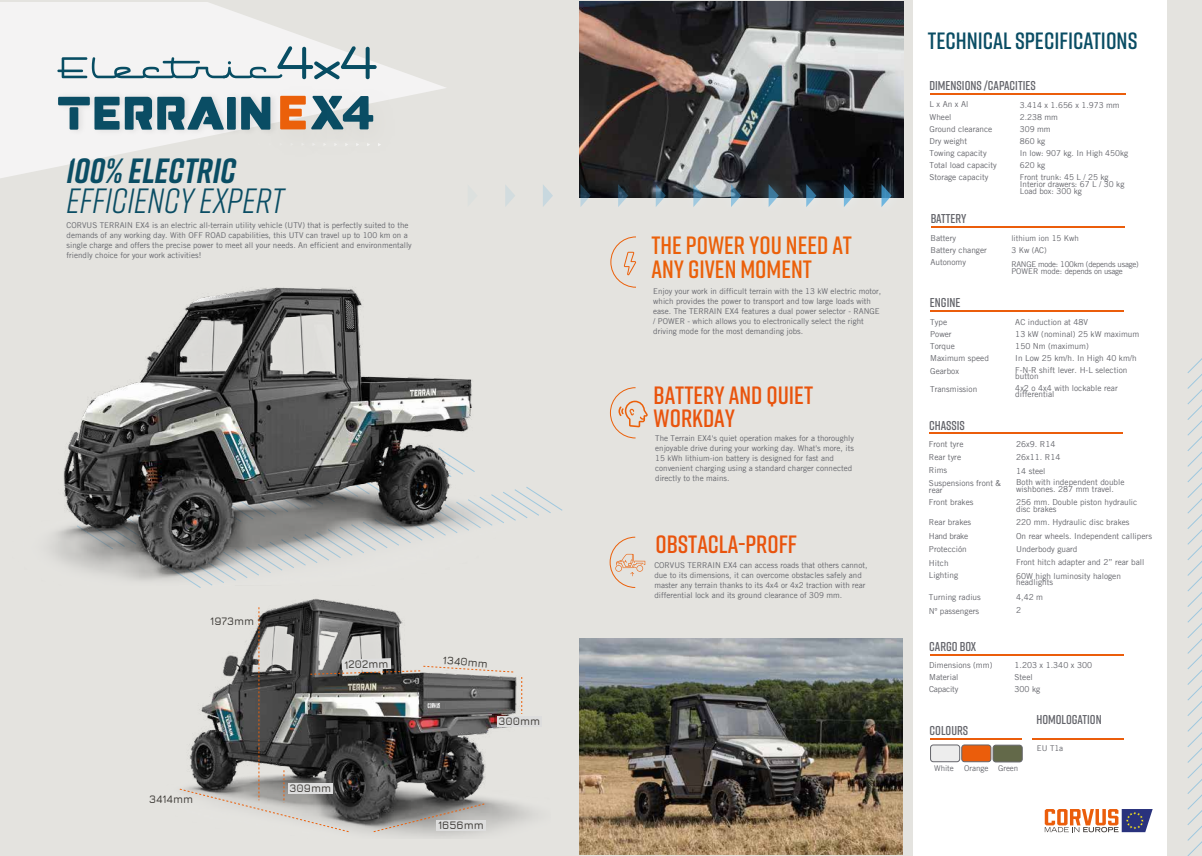
<style>
.page{position:relative;width:1202px;height:856px;background:#fff}
.page>*{position:absolute;margin:0;border:0;box-sizing:border-box;transform-origin:0 0}
.t1{font:italic 35px "Rift";color:#0a4d64}
.t2{font:italic 700 35px "Rift";color:#0a4d64}
.t3{font:600 25px/23.6px "Rift";color:#e9540d}
.t4{font:600 25px/23.6px "Rift";color:#eb600a}
.t5{font:600 23.5px "Rift";color:#0a4d64}
.t6{font:600 12.8px "Rift";color:#64656b}
.t7{font:600 11.1px "Jura";color:#3c3935}
.t8{font:8.2px/12.1px "Trade Gothic LT";color:#64656b}
.t9{font:8.1px/12.1px "Trade Gothic LT";color:#64656b}
.t10{font:8px/10px "Trade Gothic LT";color:#64656b}
.t11{font:7.9px/7.3px "Trade Gothic LT";letter-spacing:-.03em;color:#64656b}
.s1{font-size:8px}
</style>
<div class="page">
<div style="left:0;top:0;width:1202px;height:855px;background:#e4e3df"></div>
<img style="left:282px;top:602px;width:251px;height:235px">
<div style="left:497px;top:715px;width:45px;height:11px;background:#ddd"></div>
<svg style="left:521px;top:676px;width:1px;height:37px"></svg>
<svg style="left:179px;top:607px;width:336px;height:225px"></svg>
<div style="left:913px;top:0;width:254px;height:854px;background:#fff"></div>
<svg style="left:0;top:2px;width:446px;height:176px;fill:#f4f3f3"></svg>
<svg style="left:1187px;top:358px;width:15px;height:497px"></svg>
<img style="left:260px;top:79px;width:63px;height:85px">
<img style="left:323px;top:79px;width:82px;height:85px">
<svg style="left:282px;top:96px;width:91px;height:31px"></svg>
<img style="left:52px;top:88px;width:230px;height:50px">
<svg style="left:58px;top:97px;width:212px;height:33px"></svg>
<img style="left:243px;top:127px;width:153px;height:34px">
<svg style="left:258px;top:142px;width:3px;height:4px"></svg>
<svg style="left:269px;top:142px;width:3px;height:4px"></svg>
<svg style="left:280px;top:137px;width:118px;height:13px"></svg>
<svg style="left:57px;top:46px;width:320px;height:33px;background:#c6d2d6"></svg>
<svg style="left:609px;top:387px;width:39px;height:52px"></svg>
<svg style="left:610px;top:236px;width:27px;height:52px"></svg>
<svg style="left:196px;top:487px;width:366px;height:101px"></svg>
<img style="left:51px;top:287px;width:456px;height:298px">
<img style="left:580px;top:2px;width:323px;height:165px">
<img style="left:579px;top:638px;width:324px;height:216px">
<img style="left:579px;top:167px;width:325px;height:40px">
<svg style="left:505px;top:185px;width:10px;height:21px"></svg>
<svg style="left:543px;top:185px;width:10px;height:22px"></svg>
<svg style="left:580px;top:184px;width:11px;height:23px"></svg>
<svg style="left:618px;top:184px;width:10px;height:23px"></svg>
<svg style="left:656px;top:184px;width:10px;height:23px"></svg>
<svg style="left:693px;top:184px;width:10px;height:23px"></svg>
<svg style="left:731px;top:184px;width:10px;height:23px"></svg>
<svg style="left:769px;top:184px;width:10px;height:23px"></svg>
<svg style="left:806px;top:184px;width:10px;height:23px"></svg>
<svg style="left:844px;top:184px;width:10px;height:23px"></svg>
<svg style="left:881px;top:184px;width:11px;height:23px"></svg>
<svg style="left:609px;top:536px;width:36px;height:52px"></svg>
<svg style="left:1045px;top:809px;width:108px;height:23px"></svg>
<hr style="left:930px;top:654px;width:194px;height:1px;background:#eb5d0b">
<hr style="left:930px;top:738px;width:91px;height:1px;background:#eb5d0b">
<hr style="left:1032px;top:738px;width:92px;height:1px;background:#eb5d0b">
<hr style="left:930px;top:93px;width:196px;height:2px;background:#eb5d0b">
<hr style="left:930px;top:310px;width:194px;height:1px;background:#eb5d0b">
<hr style="left:930px;top:432px;width:193px;height:1px;background:#eb5d0b">
<hr style="left:931px;top:226px;width:194px;height:2px;background:#eb5d0b">
<div style="left:930px;top:744px;width:30px;height:17px;background:#ededed;border-radius:3px"></div>
<div style="left:930px;top:744px;width:30px;height:17px;border:1px solid #64656b;border-radius:3px"></div>
<div style="left:962px;top:744px;width:29px;height:17px;background:#eb5d0b;border-radius:3px"></div>
<div style="left:962px;top:744px;width:29px;height:17px;border:1px solid #64656b;border-radius:3px"></div>
<div style="left:993px;top:744px;width:29px;height:17px;background:#636949;border-radius:3px"></div>
<div style="left:993px;top:744px;width:29px;height:17px;border:1px solid #64656b;border-radius:3px"></div>
<h1 class="t2" style="left:66px;top:145px;width:171px">100% ELECTRIC</h1>
<h1 class="t1" style="left:66px;top:176px;width:219px">EFFICIENCY EXPERT</h1>
<p class="t10" style="left:67px;top:220px;width:347px">CORVUS TERRAIN EX4 is an electric all-terrain utility vehicle (UTV) that is perfectly suited to the demands of any working day. With OFF ROAD capabilities, this UTV can travel up to 100 km on a single charge and offers the precise power to meet all your needs. An efficient and environmentally friendly choice for your work activities!</p>
<h3 class="t7" style="left:210px;top:613px;width:45px">1973mm</h3>
<h3 class="t7" style="left:344px;top:656px;width:46px;rotate:-2deg">1202mm</h3>
<h3 class="t7" style="left:149px;top:790px;width:45px">3414mm</h3>
<h3 class="t7" style="left:290px;top:779px;width:43px">309mm</h3>
<h3 class="t7" style="left:444px;top:651px;width:47px;rotate:5deg">1340mm</h3>
<h3 class="t7" style="left:498px;top:712px;width:43px">300mm</h3>
<h3 class="t7" style="left:438px;top:816px;width:47px">1656mm</h3>
<h2 class="t4" style="left:651px;top:233px;width:202px">THE POWER YOU NEED AT<br>ANY GIVEN MOMENT</h2>
<p class="t10" style="left:653px;top:286px;width:229px">Enjoy your work in difficult terrain with the 13 kW electric motor, which provides the power to transport and tow large loads with ease. The TERRAIN EX4 features a dual power selector - RANGE / POWER - which allows you to electronically select the right driving mode for the most demanding jobs.</p>
<h2 class="t3" style="left:654px;top:382px;width:161px">BATTERY AND QUIET<br>WORKDAY</h2>
<p class="t10" style="left:655px;top:433px;width:200px">The Terrain EX4's quiet operation makes for a thoroughly enjoyable drive during your working day. What's more, its 15 kWh lithium-ion battery is designed for fast and convenient charging using a standard charger connected directly to the mains.</p>
<h2 class="t3" style="left:655px;top:532px;width:143px">OBSTACLA-PROFF</h2>
<p class="t10" style="left:654px;top:559px;width:215px">CORVUS TERRAIN EX4 can access roads that others cannot, due to its dimensions, it can overcome obstacles safely and master any terrain thanks to its 4x4 or 4x2 traction with rear differential lock and its ground clearance of 309 mm.</p>
<h3 class="t5" style="left:928px;top:24px;width:211px">TECHNICAL SPECIFICATIONS</h3>
<h3 class="t6" style="left:929px;top:76px;width:108px">DIMENSIONS /CAPACITIES</h3>
<p class="t8" style="left:929px;top:98px;width:69px">L x An x Al<br>Wheel<br>Ground clearance<br>Dry weight<br>Towing capacity<br>Total load capacity<br>Storage capacity</p>
<p class="t9" style="left:1020px;top:98px;width:110px">3.414 x 1.656 x 1.973 mm<br>2.238 mm<br>309 mm<br>860 kg<br>In low: 907 kg. In High 450kg<br>620 kg<br>Front trunk: 45 L / 25 kg</p>
<p class="t9" style="left:1020px;top:180px;width:106px;line-height:7px">Interior drawers: 67 L / 30 kg<br>Load box: 300 kg</p>
<h3 class="t6" style="left:931px;top:210px;width:37px">BATTERY</h3>
<p class="t8" style="left:930px;top:232px;width:58px">Battery<br>Battery changer<br>Autonomy</p>
<p class="t10" style="left:1011px;top:232px;width:69px;line-height:12.1px">lithium ion 15 Kwh<br>3 Kw (AC)</p>
<p class="t11" style="left:1011px;top:260px;width:129px">RANGE mode: 100km (depends usage)<br><span class="s1">POWER mode:</span> depends on usage</p>
<h3 class="t6" style="left:930px;top:293px;width:32px">ENGINE</h3>
<p class="t8" style="left:930px;top:315px;width:60px">Type<br>Power<br>Torque<br>Maximum speed</p>
<p class="t8" style="left:930px;top:365px;width:30px">Gearbox</p>
<p class="t8" style="left:930px;top:383px;width:49px">Transmission</p>
<h3 class="t6" style="left:929px;top:416px;width:37px">CHASSIS</h3>
<p class="t8" style="left:929px;top:437px;width:36px;line-height:13.2px">Front tyre<br>Rear tyre<br>Rims</p>
<p class="t8" style="left:929px;top:478px;width:74px;line-height:7.2px">Suspensions front &amp; rear</p>
<p class="t8" style="left:929px;top:495px;width:46px">Front brakes</p>
<p class="t8" style="left:929px;top:514px;width:44px;line-height:14px">Rear brakes<br>Hand brake</p>
<p class="t8" style="left:929px;top:541px;width:39px;line-height:14px">Protección<br>Hitch</p>
<p class="t8" style="left:929px;top:568px;width:31px">Lighting</p>
<p class="t8" style="left:929px;top:589px;width:53px;line-height:14px">Turning radius<br>Nº passengers</p>
<h3 class="t6" style="left:929px;top:637px;width:48px">CARGO BOX</h3>
<p class="t8" style="left:929px;top:658px;width:65px">Dimensions (mm)<br>Material<br>Capacity</p>
<h3 class="t6" style="left:929px;top:721px;width:40px">COLOURS</h3>
<p class="t8" style="left:1015px;top:316px;width:125px">AC induction at 48V<br>13 kW (nominal) 25 kW maximum<br>150 Nm (maximum)<br>In Low 25 km/h. In High 40 km/h<br>F-N-R shift lever. H-L selection</p>
<p class="t8" style="left:1015px;top:370px;width:104px">button<br>4x2 o 4x4 with lockable rear</p>
<p class="t8" style="left:1015px;top:388px;width:41px">differential</p>
<p class="t8" style="left:1016px;top:437px;width:46px;line-height:13.3px">26x9. R14<br>26x11. R14<br>14 steel</p>
<p class="t8" style="left:1016px;top:479px;width:110px;line-height:6.6px">Both with independent double wishbones. 287 mm travel.</p>
<p class="t8" style="left:1016px;top:499px;width:123px;line-height:6.6px">256 mm. Double piston hydraulic disc brakes</p>
<p class="t8" style="left:1016px;top:515px;width:137px;line-height:13.3px">220 mm. Hydraulic disc brakes<br>On rear wheels. Independent callipers<br>Underbody guard<br>Front hitch adapter and 2” rear ball<br>60W high luminosity halogen</p>
<p class="t8" style="left:1016px;top:574px;width:38px;line-height:14.8px">headlights<br>4,42 m</p>
<p class="t8" style="left:1016px;top:604px;width:7px">2</p>
<p class="t8" style="left:1014px;top:658px;width:79px">1.203 x 1.340 x 300<br>Steel<br>300 kg</p>
<h3 class="t6" style="left:1036px;top:710px;width:67px">HOMOLOGATION</h3>
<p class="t10" style="left:1037px;top:743px;width:28px">EU T1a</p>
<p class="t10" style="left:934px;top:763px;width:21px">White</p>
<p class="t10" style="left:964px;top:762px;width:56px">Orange Green</p>
</div>
